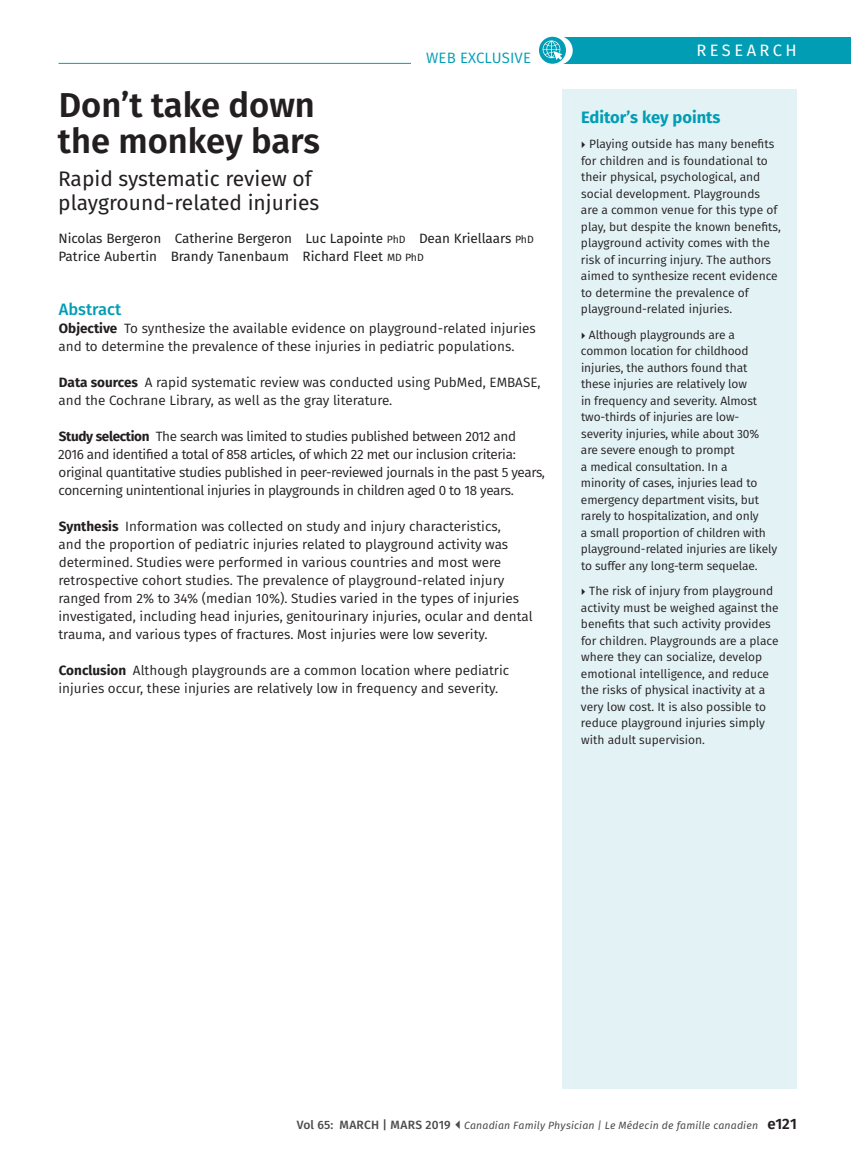
<style>
.page{position:relative;width:851px;height:1161px;background:#fff}
.page>*{position:absolute;margin:0;border:0;box-sizing:border-box;transform-origin:0 0}
.ArticleTitle{font:600 34.5px/36px "Fira Sans";color:#231f20}
.ArticleSubtitle{font:21px/24px "Fira Sans";color:#231f20}
.KeyPointHead_RES{font:700 16.5px "Fira Sans";color:#009db4}
.t1{font:16.5px "Fira Sans";letter-spacing:.21em;color:#fff}
.AbstractHead{font:500 16.5px "Fira Sans";color:#009db4}
.t2{font:15px "Fira Sans";letter-spacing:.01em;color:#009db4}
.AbstractBody{font:13.5px/18px "Fira Sans";color:#231f20}
.AbstractBody-2{font:13.5px/18px "Fira Sans";letter-spacing:-.025em;color:#231f20}
.Byline{font:13.5px/18px "Fira Sans";letter-spacing:-.005em;color:#231f20}
.KeyPoints_RES{font:12px/16.5px "Fira Sans";letter-spacing:-.005em;color:#231f20}
.t3{font:italic 10.5px "Fira Sans";letter-spacing:.015em;color:#4b4c4d}
.s1{font-size:10.5px}
.s2{font-weight:700}
.s3{font-weight:500;font-style:normal;font-size:12px}
.s4{font-weight:600;font-style:normal;font-size:15px;color:#231f20}
</style>
<div class="page">
<div style="left:563px;top:37px;width:287px;height:27px;background:#009db4"></div>
<hr style="left:58px;top:63px;width:467px;height:1px;background:#009db4">
<div style="left:544px;top:36px;width:28px;height:29px;background:#fff;border-radius:50%"></div>
<svg style="left:539px;top:37px;width:27px;height:27px"></svg>
<div style="left:411px;top:49px;width:120px;height:19px;background:#fff"></div>
<svg style="left:542px;top:41px;width:20px;height:19px"></svg>
<div style="left:562px;top:89px;width:234px;height:1000px;background:#e3f2f5"></div>
<p class="t2" style="left:426px;top:47px;width:106px">WEB EXCLUSIVE</p>
<p class="ArticleTitle" style="left:58px;top:85px;width:263px">Don’t take down the monkey bars</p>
<p class="ArticleSubtitle" style="left:58px;top:166px;width:263px">Rapid systematic review of playground-related injuries</p>
<p class="Byline" style="left:58px;top:229px;width:477px">Nicolas Bergeron Catherine Bergeron Luc Lapointe <span class="s1">PhD</span> Dean Kriellaars <span class="s1">PhD<br></span>Patrice Aubertin Brandy Tanenbaum Richard Fleet <span class="s1">MD PhD</span></p>
<p class="AbstractHead" style="left:59px;top:296px;width:64px">Abstract</p>
<p class="AbstractBody" style="left:58px;top:319px;width:479px"><span class="s2">Objective</span> To synthesize the available evidence on playground-related injuries and to determine the prevalence of these injuries in pediatric populations.</p>
<p class="AbstractBody" style="left:58px;top:373px;width:483px"><span class="s2">Data sources</span> A rapid systematic review was conducted using PubMed, EMBASE, and the Cochrane Library, as well as the gray literature.</p>
<p class="AbstractBody-2" style="left:58px;top:427px;width:488px"><span class="s2">Study selection</span> The search was limited to studies published between 2012 and<br>2016 and identified a total of 858 articles, of which 22 met our inclusion criteria: original quantitative studies published in peer-reviewed journals in the past 5 years, concerning unintentional injuries in playgrounds in children aged 0 to 18 years.</p>
<p class="AbstractBody" style="left:58px;top:517px;width:475px"><span class="s2">Synthesis</span> Information was collected on study and injury characteristics,<br>and the proportion of pediatric injuries related to playground activity was determined. Studies were performed in various countries and most were retrospective cohort studies. The prevalence of playground-related injury ranged from 2% to 34% (median 10%). Studies varied in the types of injuries investigated, including head injuries, genitourinary injuries, ocular and dental trauma, and various types of fractures. Most injuries were low severity.</p>
<p class="AbstractBody" style="left:58px;top:661px;width:452px"><span class="s2">Conclusion</span> Although playgrounds are a common location where pediatric injuries occur, these injuries are relatively low in frequency and severity.</p>
<h3 class="t1" style="left:696px;top:38px;width:102px">RESEARCH</h3>
<p class="KeyPointHead_RES" style="left:581px;top:103px;width:141px">Editor’s key points</p>
<p class="KeyPoints_RES" style="left:581px;top:135px;width:201px;text-indent:8px">Playing outside has many benefits for children and is foundational to their physical, psychological, and social development. Playgrounds<br>are a common venue for this type of play, but despite the known benefits, playground activity comes with the risk of incurring injury. The authors aimed to synthesize recent evidence to determine the prevalence of playground-related injuries.</p>
<p class="KeyPoints_RES" style="left:581px;top:326px;width:198px;text-indent:8px">Although playgrounds are a common location for childhood injuries, the authors found that these injuries are relatively low<br>in frequency and severity. Almost two-thirds of injuries are low&shy;severity injuries, while about 30% are severe enough to prompt<br>a medical consultation. In a<br>minority of cases, injuries lead to emergency department visits, but rarely to hospitalization, and only<br>a small proportion of children with playground-related injuries are likely to suffer any long-term sequelae.</p>
<p class="KeyPoints_RES" style="left:581px;top:582px;width:199px;text-indent:8px">The risk of injury from playground activity must be weighed against the benefits that such activity provides for children. Playgrounds are a place where they can socialize, develop emotional intelligence, and reduce the risks of physical inactivity at a very low cost. It is also possible to reduce playground injuries simply with adult supervision.</p>
<p class="t3" style="left:297px;top:1117px;width:501px"><span class="s3">Vol 65: MARCH | MARS 2019</span> Canadian Family Physician | Le Médecin de famille canadien <span class="s4">e121</span></p>
</div>
